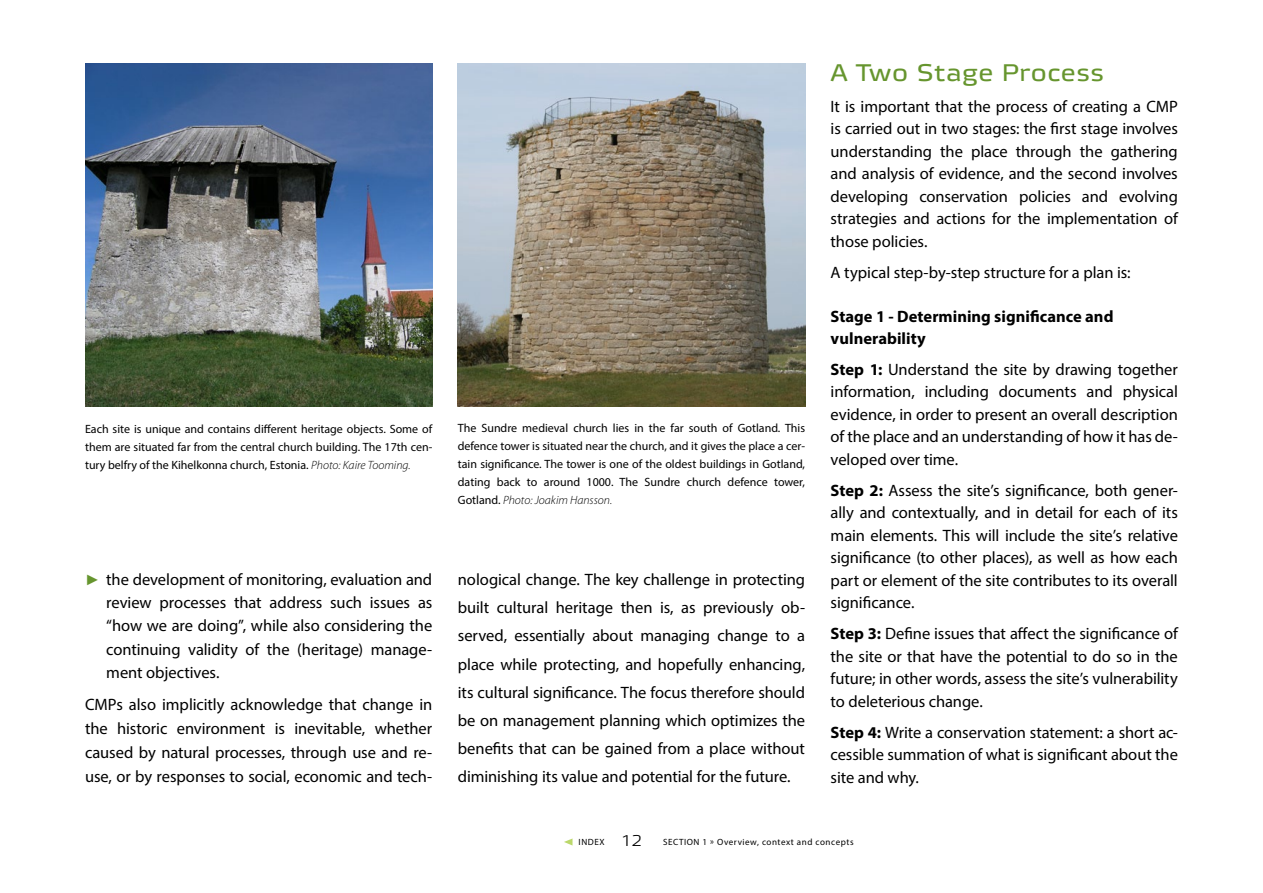
<style>
.page{position:relative;width:1263px;height:893px;background:#fff}
.page>*{position:absolute;margin:0;border:0;box-sizing:border-box;transform-origin:0 0}
.t1{font:24px "Vida 42 Pro";color:#66952e}
.t2{font:16.5px/22.5px "Myriad Pro";letter-spacing:-.005em;color:#000;text-align:justify}
.t3{font:700 16.5px/22.5px "Myriad Pro";color:#000}
.t4{font:12px/18px "Myriad Pro";color:#000;text-align:justify}
.t5{font:9px "Myriad Pro";letter-spacing:.06em;color:#000}
.s1{font-weight:300;font-style:italic}
.s2{font-family:"Arial";font-size:15px;color:#66952e}
.s3{font-weight:700}
.s4{font-family:"Vida 41 Pro";font-size:15.45px}
</style>
<div class="page">
<svg style="left:564px;top:838px;width:8px;height:7px"></svg>
<img style="left:85px;top:64px;width:347px;height:343px">
<img style="left:458px;top:64px;width:347px;height:343px">
<p class="t4" style="left:85px;top:419px;width:349px">Each site is unique and contains different heritage objects. Some of them are situated far from the central church building. The 17th cen&shy;tury belfry of the Kihelkonna church, Estonia. <span class="s1">Photo: Kaire Tooming.</span></p>
<p class="t4" style="left:458px;top:419px;width:349px">The Sundre medieval church lies in the far south of Gotland. This defence tower is situated near the church, and it gives the place a cer&shy;tain significance. The tower is one of the oldest buildings in Gotland, dating back to around 1000. The Sundre church defence tower, Gotland. <span class="s1">Photo: Joakim Hansson.</span></p>
<p class="t2" style="left:106px;top:568px;width:327px;line-height:23.2px;text-indent:-21px"><span class="s2">►</span> the development of monitoring, evaluation and review processes that address such issues as “how we are doing”, while also considering the continuing validity of the (heritage) manage&shy;ment objectives.</p>
<p class="t2" style="left:85px;top:693px;width:349px;line-height:24px">CMPs also implicitly acknowledge that change in the historic environment is inevitable, whether caused by natural processes, through use and re&shy;use, or by responses to social, economic and tech-</p>
<p class="t2" style="left:458px;top:565px;width:349px;line-height:28.2px">nological change. The key challenge in protecting built cultural heritage then is, as previously ob&shy;served, essentially about managing change to a place while protecting, and hopefully enhancing, its cultural significance. The focus therefore should be on management planning which optimizes the benefits that can be gained from a place without diminishing its value and potential for the future.</p>
<h1 class="t1" style="left:831px;top:55px;width:275px">A Two Stage Process</h1>
<p class="t2" style="left:831px;top:95px;width:349px">It is important that the process of creating a CMP is carried out in two stages: the first stage involves understanding the place through the gathering and analysis of evidence, and the second involves developing conservation policies and evolving strategies and actions for the implementation of those policies.</p>
<p class="t2" style="left:831px;top:261px;width:301px">A typical step-by-step structure for a plan is:</p>
<p class="t3" style="left:831px;top:304px;width:284px">Stage 1 - Determining significance and vulnerability</p>
<p class="t2" style="left:831px;top:358px;width:349px"><span class="s3">Step 1:</span> Understand the site by drawing together information, including documents and physical evidence, in order to present an overall description of the place and an understanding of how it has de&shy;veloped over time.</p>
<p class="t2" style="left:831px;top:479px;width:349px"><span class="s3">Step 2:</span> Assess the site’s significance, both gener&shy;ally and contextually, and in detail for each of its main elements. This will include the site’s relative significance (to other places), as well as how each part or element of the site contributes to its overall significance.</p>
<p class="t2" style="left:831px;top:622px;width:349px"><span class="s3">Step 3:</span> Define issues that affect the significance of the site or that have the potential to do so in the future; in other words, assess the site’s vulnerability to deleterious change.</p>
<p class="t2" style="left:831px;top:720px;width:349px"><span class="s3">Step 4:</span> Write a conservation statement: a short ac&shy;cessible summation of what is significant about the site and why.</p>
<p class="t5" style="left:579px;top:837px;width:65px">INDEX <span class="s4">12</span></p>
<p class="t5" style="left:663px;top:837px;width:192px">SECTION 1 » Overview, context and concepts</p>
</div>
